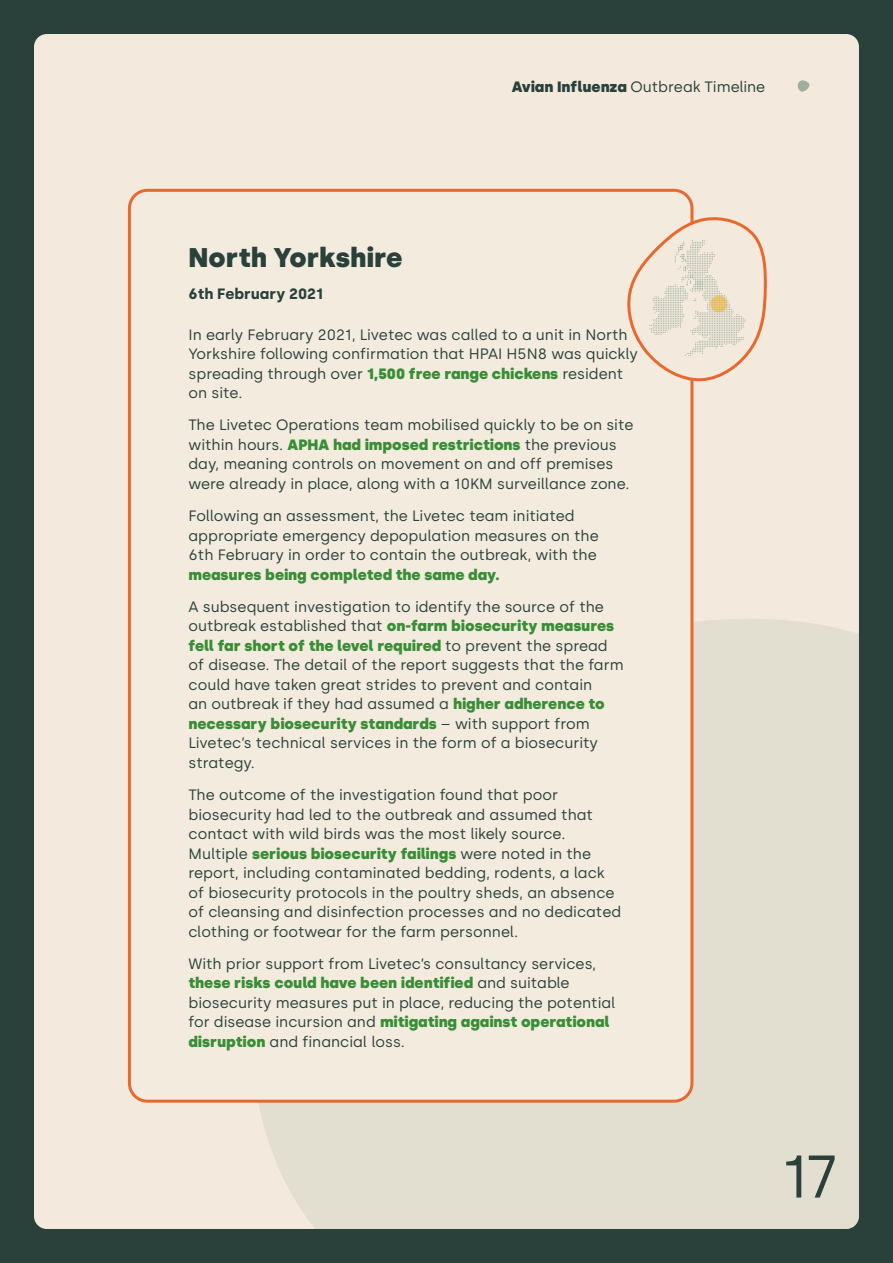
<style>
.page{position:relative;width:893px;height:1263px;background:#2a403b}
.page>*{position:absolute;margin:0;border:0;box-sizing:border-box;transform-origin:0 0}
.t1{font:60px "Silka";color:#2a403b}
.t2{font:900 27px "Silka";color:#2a403b}
.t3{font:15px/19.5px "Silka";color:#2a403b}
.t4{font:900 15px "Silka";color:#388d36}
.t5{font:15px "Silka";color:#29403b}
.t6{font:700 15px "Silka";color:#2a403b}
.s1{font-weight:900}
.s2{font-weight:900;color:#388d36}
</style>
<div class="page">
<div style="left:34px;top:34px;width:825px;height:1195px;background:#f3eadd;border-radius:13px"></div>
<svg style="left:797px;top:80px;width:13px;height:12px"></svg>
<div style="left:259px;top:606px;width:600px;height:623px;background:#e2ded0"></div>
<div style="left:129px;top:190px;width:563px;height:911px;background:#f2ebde;border-radius:18px"></div>
<div style="left:128px;top:189px;width:565px;height:914px;border:3px solid #e7692f;border-radius:18px"></div>
<svg style="left:627px;top:213px;width:140px;height:171px"></svg>
<p class="t5" style="left:512px;top:78px;width:255px"><span class="s1">Avian Influenza</span> Outbreak Timeline</p>
<h2 class="t2" style="left:189px;top:241px;width:215px">North Yorkshire</h2>
<p class="t6" style="left:189px;top:285px;width:136px">6th February 2021</p>
<p class="t3" style="left:189px;top:325px;width:451px">In early February 2021, Livetec was called to a unit in North Yorkshire following confirmation that HPAI H5N8 was quickly spreading through over <span class="s2">1,500 free range chickens</span> resident on site.</p>
<p class="t3" style="left:189px;top:415px;width:447px">The Livetec Operations team mobilised quickly to be on site within hours. <span class="s2">APHA had imposed restrictions</span> the previous day, meaning controls on movement on and off premises were already in place, along with a 10KM surveillance zone.</p>
<p class="t3" style="left:189px;top:506px;width:412px">Following an assessment, the Livetec team initiated appropriate emergency depopulation measures on the<br>6th February in order to contain the outbreak, with the</p>
<p class="t4" style="left:189px;top:565px;width:313px">measures being completed the same day.</p>
<p class="t3" style="left:189px;top:597px;width:437px">A subsequent investigation to identify the source of the outbreak established that <span class="s2">on-farm biosecurity measures fell far short of the level required</span> to prevent the spread of disease. The detail of the report suggests that the farm could have taken great strides to prevent and contain<br>an outbreak if they had assumed a <span class="s2">higher adherence to necessary biosecurity standards</span> – with support from Livetec’s technical services in the form of a biosecurity strategy.</p>
<p class="t3" style="left:189px;top:785px;width:434px">The outcome of the investigation found that poor biosecurity had led to the outbreak and assumed that contact with wild birds was the most likely source.<br>Multiple <span class="s2">serious biosecurity failings</span> were noted in the report, including contaminated bedding, rodents, a lack of biosecurity protocols in the poultry sheds, an absence of cleansing and disinfection processes and no dedicated clothing or footwear for the farm personnel.</p>
<p class="t3" style="left:189px;top:954px;width:428px">With prior support from Livetec’s consultancy services, <span class="s2">these risks could have been identified</span> and suitable biosecurity measures put in place, reducing the potential for disease incursion and <span class="s2">mitigating against operational disruption</span> and financial loss.</p>
<h1 class="t1" style="left:781px;top:1141px;width:59px">17</h1>
</div>
